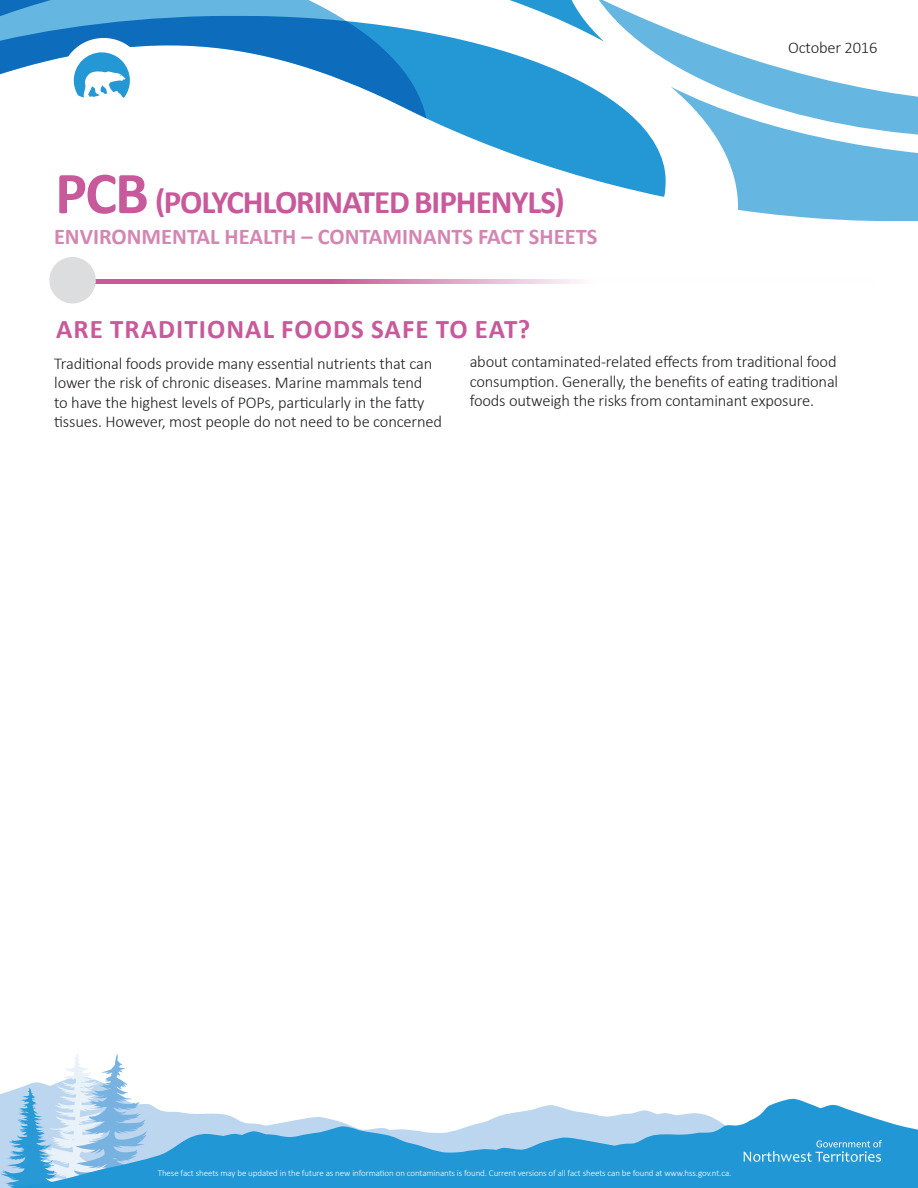
<style>
.page{position:relative;width:918px;height:1188px;background:#fff}
.page>*{position:absolute;margin:0;border:0;box-sizing:border-box;transform-origin:0 0}
.t1{font:700 33px "Calibri";letter-spacing:-.03em;color:#c8599a}
.t2{font:700 27px "Calibri";letter-spacing:.04em;color:#c8599a}
.t3{font:700 22.5px "Calibri";color:#d486b3}
.t4{font:300 16.5px/19.5px "Calibri";letter-spacing:-.01em;color:#231f20}
.t5{font:300 9px "Calibri";letter-spacing:-.01em;color:#fff}
.s1{font-size:60px}
</style>
<div class="page">
<svg style="left:0;top:1054px;width:132px;height:45px"></svg>
<svg style="left:0;top:1099px;width:918px;height:89px;fill:#2198d5"></svg>
<svg style="left:486px;top:46px;width:180px;height:151px;fill:#2398d5"></svg>
<svg style="left:426px;top:42px;width:60px;height:102px;background:#3fa5da"></svg>
<svg style="left:426px;top:0;width:171px;height:42px"></svg>
<svg style="left:597px;top:0;width:261px;height:139px"></svg>
<svg style="left:671px;top:87px;width:247px;height:134px"></svg>
<svg style="left:0;top:0;width:426px;height:119px"></svg>
<div style="left:60px;top:38px;width:87px;height:86px;background:#fff;border-radius:50%"></div>
<svg style="left:74px;top:52px;width:56px;height:46px"></svg>
<svg style="left:96px;top:279px;width:484px;height:4px;background:#d581b2"></svg>
<div style="left:49px;top:257px;width:47px;height:46px;background:#dcdddf;border-radius:50%"></div>
<svg style="left:727px;top:1140px;width:155px;height:28px;background:#3aa3d9"></svg>
<h1 class="t1" style="left:55px;top:181px;width:511px"><span class="s1">PCB</span> (POLYCHLORINATED BIPHENYLS)</h1>
<h3 class="t3" style="left:54px;top:222px;width:545px">ENVIRONMENTAL HEALTH – CONTAMINANTS FACT SHEETS</h3>
<p class="t4" style="left:788px;top:37px;width:91px">October 2016</p>
<h2 class="t2" style="left:56px;top:311px;width:476px">ARE TRADITIONAL FOODS SAFE TO EAT?</h2>
<p class="t4" style="left:54px;top:353px;width:389px">Traditional foods provide many essential nutrients that can lower the risk of chronic diseases. Marine mammals tend<br>to have the highest levels of POPs, particularly in the fatty tissues. However, most people do not need to be concerned</p>
<p class="t4" style="left:470px;top:352px;width:370px;text-align:justify">about contaminated-related effects from traditional food consumption. Generally, the benefits of eating traditional foods outweigh the risks from contaminant exposure.</p>
<p class="t5" style="left:158px;top:1167px;width:575px">These fact sheets may be updated in the future as new information on contaminants is found. Current versions of all fact sheets can be found at www.hss.gov.nt.ca.</p>
</div>
